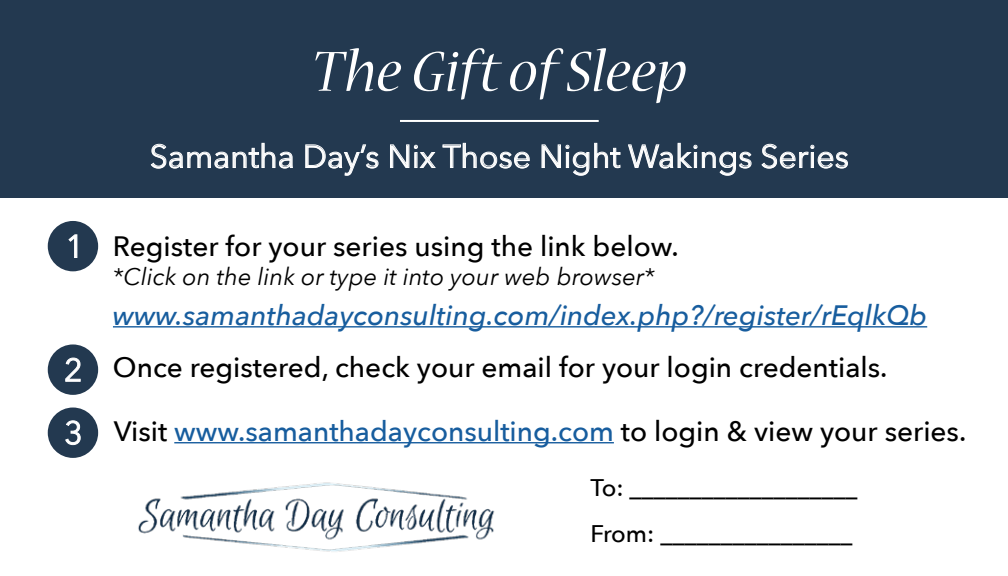
<style>
.page{position:relative;width:1008px;height:576px;background:#fff}
.page>*{position:absolute;margin:0;border:0;box-sizing:border-box;transform-origin:0 0}
.t1{font:italic 64px "Nueva Std";color:#fff}
.t2{font:32px "Avenir Next";color:#fff}
.t3{font:500 28px "Avenir Next";color:#000}
.t4{font:italic 500 28px "Avenir Next";color:#175d9e}
.t5{font:500 28px "Avenir Next";color:#175d9e}
.t6{font:500 24px "Avenir Next";letter-spacing:-.03em;color:#000}
.t7{font:italic 24px "Avenir Next";color:#000}
.s1{color:#000}
</style>
<div class="page">
<div style="left:0;top:0;width:1008px;height:197px;background:#233950"></div>
<svg style="left:150px;top:143px;width:143px;height:26px"></svg>
<svg style="left:305px;top:144px;width:74px;height:32px"></svg>
<svg style="left:390px;top:143px;width:140px;height:26px"></svg>
<svg style="left:541px;top:143px;width:80px;height:33px"></svg>
<svg style="left:628px;top:142px;width:124px;height:34px"></svg>
<svg style="left:761px;top:143px;width:87px;height:26px"></svg>
<hr style="left:400px;top:120px;width:199px;height:2px;background:#fff">
<hr style="left:113px;top:326px;width:814px;height:2px;background:#175d9e">
<img style="left:138px;top:482px;width:357px;height:70px">
<hr style="left:174px;top:442px;width:440px;height:1px;background:#175d9e">
<div style="left:48px;top:221px;width:50px;height:50px;background:#233950;border-radius:50%"></div>
<svg style="left:69px;top:234px;width:8px;height:24px"></svg>
<div style="left:48px;top:344px;width:50px;height:51px;background:#233950;border-radius:50%"></div>
<svg style="left:65px;top:358px;width:16px;height:24px"></svg>
<div style="left:48px;top:408px;width:50px;height:50px;background:#233950;border-radius:50%"></div>
<svg style="left:65px;top:420px;width:16px;height:25px"></svg>
<p class="t1" style="left:312px;top:43px;width:377px">The Gift of Sleep</p>
<p class="t2" style="left:150px;top:129px;width:701px">Samantha Day’s Nix Those Night Wakings Series</p>
<p class="t3" style="left:113px;top:222px;width:567px">Register for your series using the link below.</p>
<p class="t7" style="left:113px;top:256px;width:543px">*Click on the link or type it into your web browser*</p>
<p class="t4" style="left:113px;top:291px;width:816px">www.samanthadayconsulting.com/index.php?/register/rEqlkQb</p>
<p class="t3" style="left:113px;top:344px;width:776px">Once registered, check your email for your login credentials.</p>
<p class="t5" style="left:114px;top:407px;width:854px"><span class="s1">Visit</span> www.samanthadayconsulting.com <span class="s1">to login &amp; view your series.</span></p>
<p class="t6" style="left:590px;top:467px;width:269px">To: ___________________</p>
<p class="t6" style="left:590px;top:514px;width:264px">From: ________________</p>
</div>
